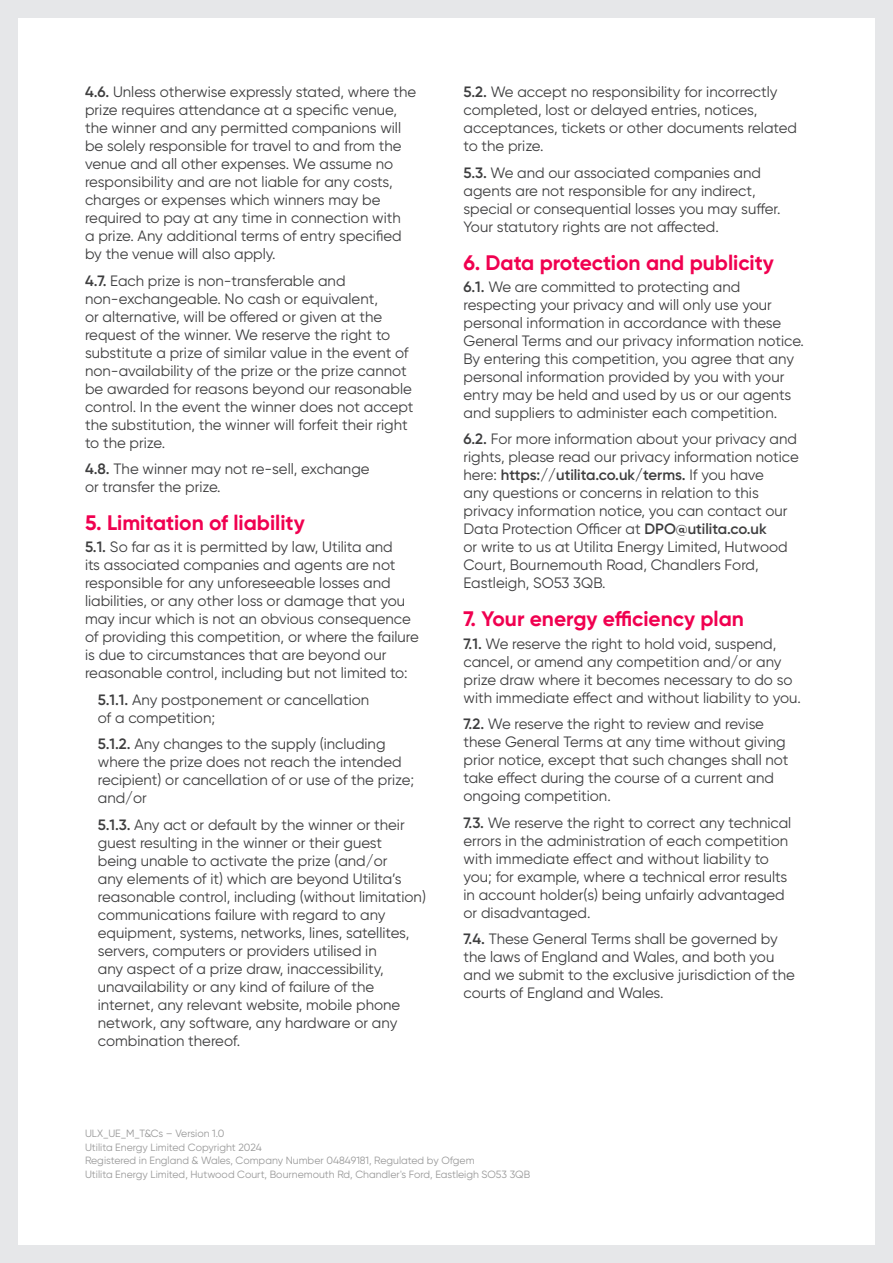
<style>
.page{position:relative;width:893px;height:1263px;background:#fff}
.page>*{position:absolute;margin:0;border:0;box-sizing:border-box;transform-origin:0 0}
.Heading{font:700 21px "Gilroy";color:#f00050}
.Body{font:15px/18px "Gilroy";color:#3e3e3f}
.Body__indented_3mm{font:15px/18px "Gilroy";color:#3e3e3f}
.t1{font:10.5px "Gilroy";color:#999}
.s1{font-weight:600}
</style>
<div class="page">
<div style="left:0;top:0;width:18px;height:1263px;background:#e6e7e9"></div>
<div style="left:875px;top:0;width:18px;height:1263px;background:#e6e7e9"></div>
<div style="left:0;top:0;width:893px;height:18px;background:#e6e7e9"></div>
<div style="left:0;top:1245px;width:893px;height:18px;background:#e6e7e9"></div>
<p class="Body" style="left:85px;top:83px;width:333px"><span class="s1">4.6.</span> Unless otherwise expressly stated, where the prize requires attendance at a specific venue, the winner and any permitted companions will be solely responsible for travel to and from the venue and all other expenses. We assume no responsibility and are not liable for any costs, charges or expenses which winners may be required to pay at any time in connection with<br>a prize. Any additional terms of entry specified by the venue will also apply.</p>
<p class="Body" style="left:85px;top:271px;width:330px"><span class="s1">4.7.</span> Each prize is non-transferable and non-exchangeable. No cash or equivalent,<br>or alternative, will be offered or given at the request of the winner. We reserve the right to substitute a prize of similar value in the event of non-availability of the prize or the prize cannot be awarded for reasons beyond our reasonable control. In the event the winner does not accept the substitution, the winner will forfeit their right to the prize.</p>
<p class="Body" style="left:85px;top:460px;width:286px"><span class="s1">4.8.</span> The winner may not re-sell, exchange or transfer the prize.</p>
<p class="Heading" style="left:85px;top:510px;width:221px">5. Limitation of liability</p>
<p class="Body" style="left:85px;top:538px;width:335px"><span class="s1">5.1.</span> So far as it is permitted by law, Utilita and<br>its associated companies and agents are not responsible for any unforeseeable losses and liabilities, or any other loss or damage that you may incur which is not an obvious consequence of providing this competition, or where the failure is due to circumstances that are beyond our reasonable control, including but not limited to:</p>
<p class="Body__indented_3mm" style="left:98px;top:690px;width:273px"><span class="s1">5.1.1.</span> Any postponement or cancellation of a competition;</p>
<p class="Body__indented_3mm" style="left:98px;top:735px;width:318px"><span class="s1">5.1.2.</span> Any changes to the supply (including where the prize does not reach the intended recipient) or cancellation of or use of the prize; and/or</p>
<p class="Body__indented_3mm" style="left:98px;top:815px;width:330px"><span class="s1">5.1.3.</span> Any act or default by the winner or their guest resulting in the winner or their guest<br>being unable to activate the prize (and/or<br>any elements of it) which are beyond Utilita’s reasonable control, including (without limitation) communications failure with regard to any equipment, systems, networks, lines, satellites, servers, computers or providers utilised in<br>any aspect of a prize draw, inaccessibility, unavailability or any kind of failure of the internet, any relevant website, mobile phone network, any software, any hardware or any combination thereof.</p>
<p class="Body" style="left:463px;top:83px;width:335px"><span class="s1">5.2.</span> We accept no responsibility for incorrectly completed, lost or delayed entries, notices, acceptances, tickets or other documents related to the prize.</p>
<p class="Body" style="left:463px;top:163px;width:319px"><span class="s1">5.3.</span> We and our associated companies and agents are not responsible for any indirect, special or consequential losses you may suffer.<br>Your statutory rights are not affected.</p>
<p class="Heading" style="left:463px;top:249px;width:312px">6. Data protection and publicity</p>
<p class="Body" style="left:463px;top:277px;width:342px"><span class="s1">6.1.</span> We are committed to protecting and respecting your privacy and will only use your personal information in accordance with these General Terms and our privacy information notice.<br>By entering this competition, you agree that any personal information provided by you with your entry may be held and used by us or our agents and suppliers to administer each competition.</p>
<p class="Body" style="left:463px;top:430px;width:337px"><span class="s1">6.2.</span> For more information about your privacy and rights, please read our privacy information notice here: <span class="s1">https://utilita.co.uk/terms.</span> If you have<br>any questions or concerns in relation to this privacy information notice, you can contact our Data Protection Officer at <span class="s1">DPO@utilita.co.uk<br></span>or write to us at Utilita Energy Limited, Hutwood Court, Bournemouth Road, Chandlers Ford, Eastleigh, SO53 3QB.</p>
<p class="Heading" style="left:463px;top:606px;width:282px">7. Your energy efficiency plan</p>
<p class="Body" style="left:463px;top:634px;width:339px"><span class="s1">7.1.</span> We reserve the right to hold void, suspend, cancel, or amend any competition and/or any prize draw where it becomes necessary to do so with immediate effect and without liability to you.</p>
<p class="Body" style="left:463px;top:715px;width:326px"><span class="s1">7.2.</span> We reserve the right to review and revise these General Terms at any time without giving prior notice, except that such changes shall not take effect during the course of a current and ongoing competition.</p>
<p class="Body" style="left:463px;top:813px;width:329px"><span class="s1">7.3.</span> We reserve the right to correct any technical errors in the administration of each competition with immediate effect and without liability to you; for example, where a technical error results in account holder(s) being unfairly advantaged or disadvantaged.</p>
<p class="Body" style="left:463px;top:930px;width:333px"><span class="s1">7.4.</span> These General Terms shall be governed by the laws of England and Wales, and both you and we submit to the exclusive jurisdiction of the courts of England and Wales.</p>
<p class="t1" style="left:85px;top:1127px;width:141px">ULX_UE_M_T&amp;Cs – Version 1.0</p>
<p class="t1" style="left:85px;top:1141px;width:178px">Utilita Energy Limited Copyright 2024</p>
<p class="t1" style="left:85px;top:1154px;width:391px">Registered in England &amp; Wales, Company Number 04849181, Regulated by Ofgem</p>
<p class="t1" style="left:85px;top:1168px;width:447px">Utilita Energy Limited, Hutwood Court, Bournemouth Rd, Chandler's Ford, Eastleigh SO53 3QB</p>
</div>
